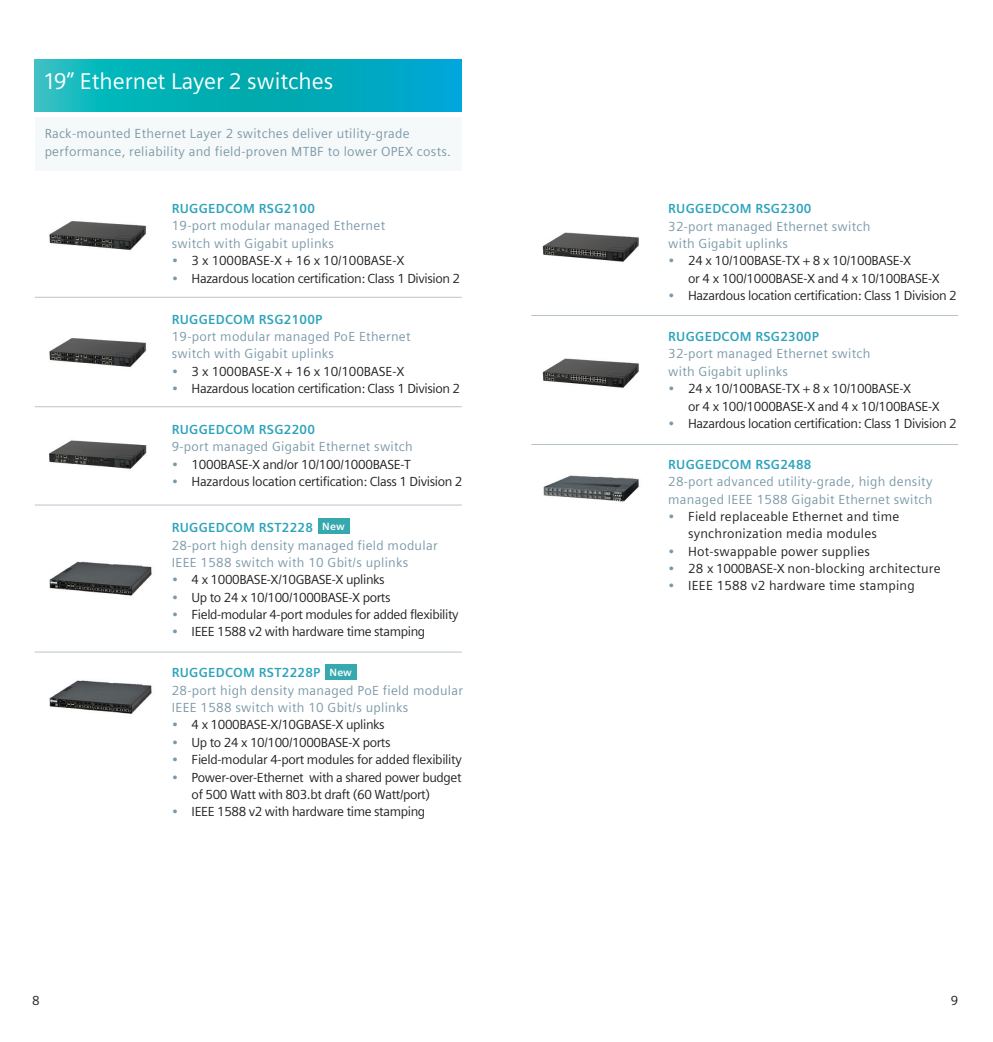
<style>
.page{position:relative;width:993px;height:1042px;background:#fff}
.page>*{position:absolute;margin:0;border:0;box-sizing:border-box;transform-origin:0 0}
.t1{font:22.75px "Siemens Sans";color:#fff}
.t2{font:13.12px/17.3px "Siemens Sans Global";letter-spacing:-.03em;color:#231f20}
.t3{font:13.12px/17.3px "Siemens Sans Global";letter-spacing:.02em;color:#7b99a9}
.t4{font:13.12px/17.3px "Siemens Sans Global";letter-spacing:.015em;color:#231f20;text-align:center}
.t5{font:700 13.12px "Siemens Sans";letter-spacing:.02em;color:#2da3bb}
.t6{font:13.12px "Siemens Sans Global";letter-spacing:-.01em;color:#231f20}
.t7{font:13.12px "Siemens Sans";color:#231f20}
.t8{font:700 10.5px "Siemens Sans";letter-spacing:.01em;color:#fff}
.s1{color:#7b99a9}
</style>
<div class="page">
<div style="left:35px;top:117px;width:426px;height:54px;background:#f6f9fa"></div>
<svg style="left:35px;top:60px;width:426px;height:52px;background:#05aebb"></svg>
<hr style="left:35px;top:504px;width:426px;height:1px;background:#b8c4cc">
<img style="left:49px;top:221px;width:97px;height:29px">
<img style="left:49px;top:338px;width:97px;height:29px">
<img style="left:49px;top:440px;width:98px;height:29px">
<img style="left:49px;top:561px;width:103px;height:35px">
<img style="left:49px;top:680px;width:103px;height:34px">
<img style="left:542px;top:232px;width:97px;height:30px">
<img style="left:542px;top:358px;width:97px;height:30px">
<img style="left:543px;top:475px;width:96px;height:27px">
<hr style="left:35px;top:297px;width:426px;height:1px;background:#b8c4cc">
<hr style="left:531px;top:315px;width:426px;height:1px;background:#b8c4cc">
<hr style="left:35px;top:651px;width:426px;height:1px;background:#b8c4cc">
<hr style="left:35px;top:406px;width:426px;height:1px;background:#b8c4cc">
<hr style="left:531px;top:444px;width:426px;height:1px;background:#b8c4cc">
<div style="left:325px;top:664px;width:31px;height:15px;background:#36a9af"></div>
<div style="left:317px;top:518px;width:32px;height:15px;background:#36a9af"></div>
<h1 class="t1" style="left:45px;top:69px;width:290px">19” Ethernet Layer 2 switches</h1>
<p class="t3" style="left:45px;top:125px;width:408px">Rack-mounted Ethernet Layer 2 switches deliver utility-grade performance, reliability and field-proven MTBF to lower OPEX costs.</p>
<p class="t5" style="left:172px;top:201px;width:145px">RUGGEDCOM RSG2100</p>
<p class="t3" style="left:172px;top:217px;width:215px">19-port modular managed Ethernet switch with Gigabit uplinks</p>
<p class="t6" style="left:172px;top:251px;width:234px"><span class="s1">•</span> 3 x 1000BASE-X + 16 x 10/100BASE-X</p>
<p class="t2" style="left:172px;top:269px;width:290px"><span class="s1">•</span> Hazardous location certification: Class 1 Division 2</p>
<p class="t5" style="left:172px;top:312px;width:152px">RUGGEDCOM RSG2100P</p>
<p class="t3" style="left:172px;top:328px;width:240px">19-port modular managed PoE Ethernet switch with Gigabit uplinks</p>
<p class="t6" style="left:172px;top:361px;width:234px"><span class="s1">•</span> 3 x 1000BASE-X + 16 x 10/100BASE-X</p>
<p class="t2" style="left:172px;top:380px;width:290px"><span class="s1">•</span> Hazardous location certification: Class 1 Division 2</p>
<p class="t5" style="left:172px;top:422px;width:145px">RUGGEDCOM RSG2200</p>
<p class="t3" style="left:172px;top:438px;width:242px">9-port managed Gigabit Ethernet switch</p>
<p class="t2" style="left:172px;top:456px;width:241px"><span class="s1">•</span> 1000BASE-X and/or 10/100/1000BASE-T</p>
<p class="t2" style="left:172px;top:473px;width:292px"><span class="s1">•</span> Hazardous location certification: Class 1 Division 2</p>
<p class="t5" style="left:172px;top:520px;width:143px">RUGGEDCOM RST2228</p>
<p class="t3" style="left:172px;top:536px;width:267px">28-port high density managed field modular<br>IEEE 1588 switch with 10 Gbit/s uplinks</p>
<p class="t2" style="left:172px;top:571px;width:214px"><span class="s1">•</span> 4 x 1000BASE-X/10GBASE-X uplinks</p>
<p class="t2" style="left:172px;top:588px;width:220px"><span class="s1">•</span> Up to 24 x 10/100/1000BASE-X ports</p>
<p class="t2" style="left:172px;top:606px;width:288px"><span class="s1">•</span> Field-modular 4-port modules for added flexibility</p>
<p class="t2" style="left:172px;top:623px;width:255px"><span class="s1">•</span> IEEE 1588 v2 with hardware time stamping</p>
<p class="t5" style="left:172px;top:665px;width:150px">RUGGEDCOM RST2228P</p>
<p class="t3" style="left:172px;top:681px;width:292px">28-port high density managed PoE field modular<br>IEEE 1588 switch with 10 Gbit/s uplinks</p>
<p class="t2" style="left:172px;top:716px;width:214px"><span class="s1">•</span> 4 x 1000BASE-X/10GBASE-X uplinks</p>
<p class="t2" style="left:172px;top:734px;width:220px"><span class="s1">•</span> Up to 24 x 10/100/1000BASE-X ports</p>
<p class="t2" style="left:172px;top:751px;width:291px"><span class="s1">•</span> Field-modular 4-port modules for added flexibility</p>
<p class="t2" style="left:191px;top:768px;width:271px;text-indent:-20px"><span class="s1">•</span> Power-over-Ethernet with a shared power budget of 500 Watt with 803.bt draft (60 Watt/port)</p>
<p class="t2" style="left:172px;top:803px;width:255px"><span class="s1">•</span> IEEE 1588 v2 with hardware time stamping</p>
<p class="t8" style="left:322px;top:520px;width:24px">New</p>
<p class="t8" style="left:329px;top:666px;width:24px">New</p>
<p class="t5" style="left:668px;top:201px;width:145px">RUGGEDCOM RSG2300</p>
<p class="t3" style="left:668px;top:217px;width:203px">32-port managed Ethernet switch with Gigabit uplinks</p>
<p class="t2" style="left:688px;top:252px;width:253px;text-indent:-20px"><span class="s1">•</span> 24 x 10/100BASE-TX + 8 x 10/100BASE-X<br>or 4 x 100/1000BASE-X and 4 x 10/100BASE-X</p>
<p class="t2" style="left:668px;top:287px;width:290px"><span class="s1">•</span> Hazardous location certification: Class 1 Division 2</p>
<p class="t5" style="left:668px;top:329px;width:152px">RUGGEDCOM RSG2300P</p>
<p class="t3" style="left:668px;top:345px;width:203px">32-port managed Ethernet switch with Gigabit uplinks</p>
<p class="t2" style="left:688px;top:380px;width:253px;text-indent:-20px"><span class="s1">•</span> 24 x 10/100BASE-TX + 8 x 10/100BASE-X<br>or 4 x 100/1000BASE-X and 4 x 10/100BASE-X</p>
<p class="t2" style="left:668px;top:415px;width:290px"><span class="s1">•</span> Hazardous location certification: Class 1 Division 2</p>
<p class="t5" style="left:668px;top:457px;width:145px">RUGGEDCOM RSG2488</p>
<p class="t3" style="left:668px;top:473px;width:265px">28-port advanced utility-grade, high density managed IEEE 1588 Gigabit Ethernet switch</p>
<p class="t4" style="left:668px;top:508px;width:232px"><span class="s1">•</span> Field replaceable Ethernet and time synchronization media modules</p>
<p class="t4" style="left:668px;top:542px;width:203px"><span class="s1">•</span> Hot-swappable power supplies</p>
<p class="t4" style="left:668px;top:560px;width:274px"><span class="s1">•</span> 28 x 1000BASE-X non-blocking architecture</p>
<p class="t4" style="left:668px;top:577px;width:248px"><span class="s1">•</span> IEEE 1588 v2 hardware time stamping</p>
<p class="t7" style="left:32px;top:993px;width:9px">8</p>
<p class="t7" style="left:950px;top:993px;width:9px">9</p>
</div>
